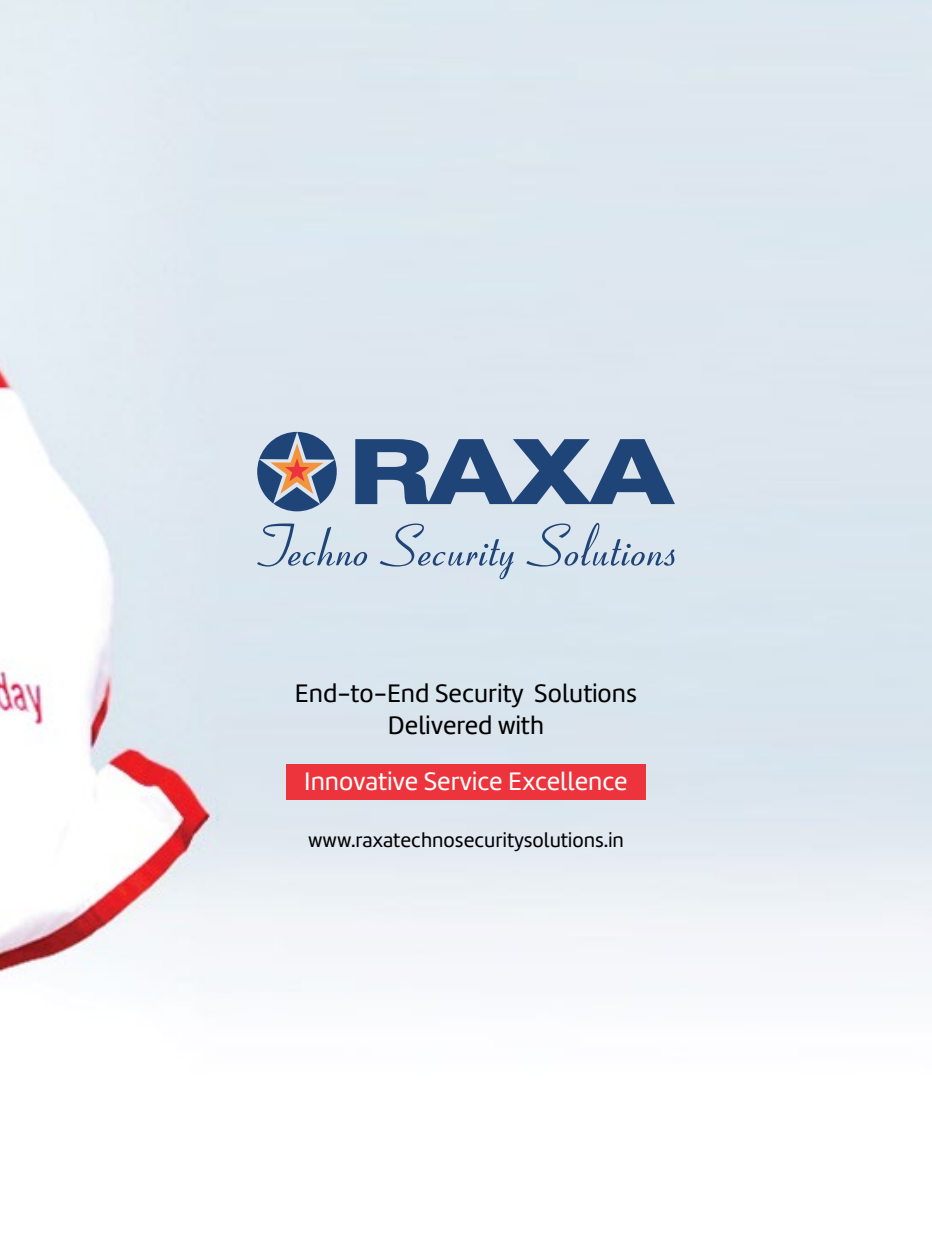
<style>
.page{position:relative;width:932px;height:1260px;background:#fff}
.page>*{position:absolute;margin:0;border:0;box-sizing:border-box;transform-origin:0 0}
.t1{font:26.25px/31.5px "Marine";color:#000;text-align:center}
.t2{font:26.25px "Marine";color:#fff}
.t3{font:21px "Marine";color:#000}
</style>
<div class="page">
<img style="left:0;top:0;width:932px;height:993px">
<div style="left:286px;top:764px;width:359px;height:35px;background:#ed333b"></div>
<svg style="left:355px;top:439px;width:320px;height:65px;background:#6c86a8"></svg>
<svg style="left:257px;top:432px;width:80px;height:79px;background:#80869a"></svg>
<svg style="left:257px;top:523px;width:417px;height:56px;background:#c6d4e1"></svg>
<p class="t1" style="left:295px;top:678px;width:343px">End-to-End Security Solutions<br>Delivered with</p>
<p class="t2" style="left:304px;top:765px;width:325px">Innovative Service Excellence</p>
<p class="t3" style="left:308px;top:827px;width:317px">www.raxatechnosecuritysolutions.in</p>
</div>
